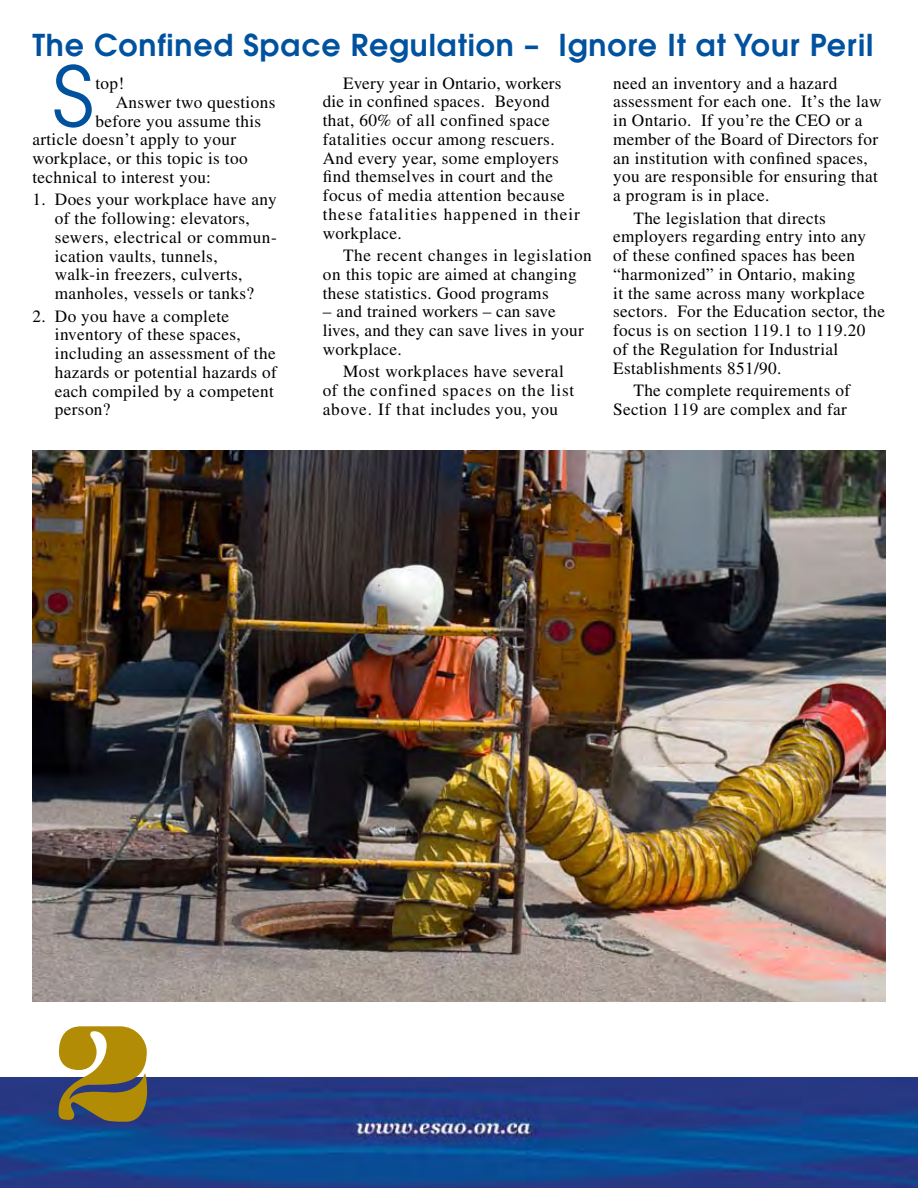
<style>
.page{position:relative;width:918px;height:1188px;background:#fff}
.page>*{position:absolute;margin:0;border:0;box-sizing:border-box;transform-origin:0 0}
.t1{font:82.65px "Avant Garde";color:#00529f}
.t2{font:600 30px "Avant Garde";letter-spacing:.03em;color:#00529f}
.t3{font:17.25px/18.8px "Times";letter-spacing:.02em;color:#000}
</style>
<div class="page">
<img style="left:0;top:1078px;width:918px;height:110px">
<img style="left:32px;top:451px;width:854px;height:551px">
<svg style="left:59px;top:1077px;width:88px;height:45px;background:#243883"></svg>
<h2 class="t2" style="left:32px;top:26px;width:842px">The Confined Space Regulation – Ignore It at Your Peril</h2>
<p class="t3" style="left:323px;top:73px;width:259px;text-indent:20px">Every year in Ontario, workers die in confined spaces. Beyond that, 60% of all confined space fatalities occur among rescuers.<br>And every year, some employers find themselves in court and the focus of media attention because these fatalities happened in their workplace.</p>
<p class="t3" style="left:323px;top:246px;width:271px;text-indent:20px">The recent changes in legislation on this topic are aimed at changing these statistics. Good programs</p>
<p class="t3" style="left:323px;top:302px;width:263px">– and trained workers – can save lives, and they can save lives in your workplace.</p>
<p class="t3" style="left:323px;top:362px;width:253px;text-indent:20px">Most workplaces have several of the confined spaces on the list above. If that includes you, you</p>
<h1 class="t1" style="left:53px;top:48px;width:43px">S</h1>
<p class="t3" style="left:613px;top:73px;width:270px">need an inventory and a hazard assessment for each one. It’s the law in Ontario. If you’re the CEO or a member of the Board of Directors for an institution with confined spaces, you are responsible for ensuring that a program is in place.</p>
<p class="t3" style="left:613px;top:208px;width:273px;text-indent:20px">The legislation that directs employers regarding entry into any of these confined spaces has been “harmonized” in Ontario, making<br>it the same across many workplace sectors. For the Education sector, the focus is on section 119.1 to 119.20<br>of the Regulation for Industrial<br>Establishments 851/90.</p>
<p class="t3" style="left:613px;top:381px;width:238px;text-align:right">The complete requirements of<br>Section 119 are complex and far</p>
<p class="t3" style="left:95px;top:74px;width:30px">top!</p>
<p class="t3" style="left:116px;top:93px;width:161px">Answer two questions</p>
<p class="t3" style="left:95px;top:111px;width:167px">before you assume this</p>
<p class="t3" style="left:32px;top:130px;width:205px">article doesn’t apply to your</p>
<p class="t3" style="left:32px;top:149px;width:217px">workplace, or this topic is too</p>
<p class="t3" style="left:32px;top:168px;width:180px">technical to interest you:</p>
<p class="t3" style="left:55px;top:190px;width:223px;text-indent:-22px">1. Does your workplace have any of the following: elevators, sewers, electrical or commun&shy;ication vaults, tunnels,<br>walk-in freezers, culverts, manholes, vessels or tanks?</p>
<p class="t3" style="left:55px;top:306px;width:224px;text-indent:-22px">2. Do you have a complete inventory of these spaces, including an assessment of the hazards or potential hazards of each compiled by a competent person?</p>
</div>
